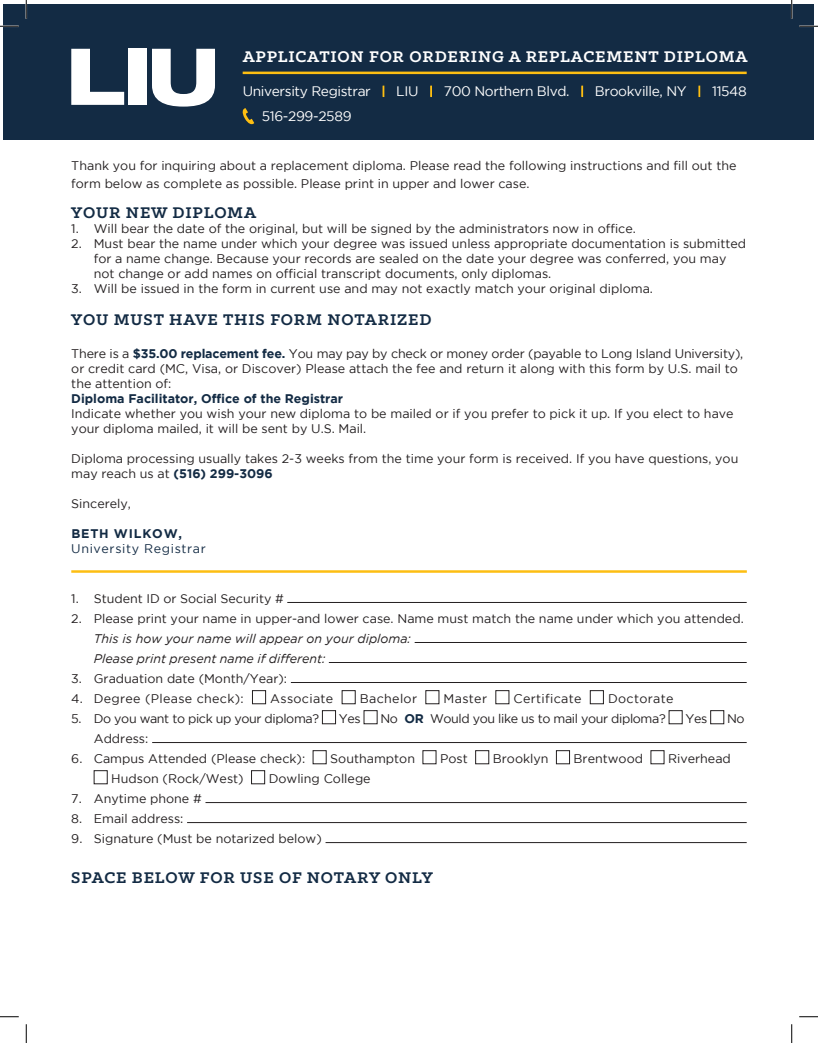
<style>
.page{position:relative;width:818px;height:1043px;background:#fff}
.page>*{position:absolute;margin:0;border:0;box-sizing:border-box;transform-origin:0 0}
.t1{font:700 17.5px "Klinic Slab";letter-spacing:.05em;color:#132b44}
.t2{font:700 17.5px "Klinic Slab";letter-spacing:.05em;color:#fff}
.t3{font:13.75px "Gotham";letter-spacing:-.025em;color:#fff}
.t4{font:12.5px/15px "Gotham";color:#231f20}
.t5{font:12.5px "Gotham";letter-spacing:-.03em;color:#231f20}
.t6{font:12.5px "Gotham";letter-spacing:.025em;color:#231f20}
.t7{font:700 12.5px "Gotham";color:#132b44}
.t8{font:12.5px "Gotham";letter-spacing:.05em;color:#132b44}
.t9{font:700 12.5px "Gotham";letter-spacing:.065em;color:#132b44}
.s1{font-size:11.25px;color:#fdbe12}
.s2{font-weight:700;color:#132b44}
.s3{font-style:italic}
</style>
<div class="page">
<hr style="left:287px;top:602px;width:459px;height:1px;background:#231f20">
<hr style="left:414px;top:642px;width:332px;height:1px;background:#231f20">
<hr style="left:329px;top:662px;width:417px;height:1px;background:#231f20">
<hr style="left:291px;top:682px;width:455px;height:1px;background:#231f20">
<div style="left:252px;top:690px;width:14px;height:14px;border:1px solid #231f20"></div>
<div style="left:342px;top:690px;width:13px;height:14px;border:1px solid #231f20"></div>
<div style="left:425px;top:690px;width:14px;height:14px;border:1px solid #231f20"></div>
<div style="left:495px;top:690px;width:14px;height:14px;border:1px solid #231f20"></div>
<div style="left:590px;top:690px;width:13px;height:14px;border:1px solid #231f20"></div>
<div style="left:322px;top:710px;width:14px;height:14px;border:1px solid #231f20"></div>
<div style="left:363px;top:710px;width:14px;height:14px;border:1px solid #231f20"></div>
<div style="left:668px;top:710px;width:14px;height:14px;border:1px solid #231f20"></div>
<div style="left:710px;top:710px;width:14px;height:14px;border:1px solid #231f20"></div>
<hr style="left:152px;top:742px;width:594px;height:1px;background:#231f20">
<div style="left:313px;top:750px;width:13px;height:14px;border:1px solid #231f20"></div>
<div style="left:422px;top:750px;width:14px;height:14px;border:1px solid #231f20"></div>
<div style="left:475px;top:750px;width:14px;height:14px;border:1px solid #231f20"></div>
<div style="left:556px;top:750px;width:14px;height:14px;border:1px solid #231f20"></div>
<div style="left:650px;top:750px;width:14px;height:14px;border:1px solid #231f20"></div>
<div style="left:94px;top:770px;width:14px;height:14px;border:1px solid #231f20"></div>
<div style="left:251px;top:770px;width:14px;height:14px;border:1px solid #231f20"></div>
<hr style="left:205px;top:802px;width:541px;height:1px;background:#231f20">
<hr style="left:187px;top:822px;width:559px;height:1px;background:#231f20">
<hr style="left:325px;top:842px;width:421px;height:1px;background:#231f20">
<div style="left:4px;top:4px;width:810px;height:136px;background:#132b44"></div>
<svg style="left:430px;top:86px;width:2px;height:11px"></svg>
<svg style="left:581px;top:86px;width:2px;height:11px"></svg>
<svg style="left:698px;top:86px;width:2px;height:11px"></svg>
<hr style="left:243px;top:72px;width:503px;height:2px;background:#fdbe12">
<svg style="left:71px;top:49px;width:53px;height:56px"></svg>
<div style="left:128px;top:49px;width:19px;height:56px;background:#fff"></div>
<svg style="left:152px;top:49px;width:63px;height:58px"></svg>
<svg style="left:242px;top:108px;width:12px;height:16px"></svg>
<hr style="left:71px;top:570px;width:675px;height:2px;background:#fdbe12">
<svg style="left:0;top:25px;width:19px;height:2px"></svg>
<svg style="left:799px;top:25px;width:19px;height:2px"></svg>
<svg style="left:0;top:1016px;width:19px;height:1px"></svg>
<svg style="left:799px;top:1016px;width:19px;height:1px"></svg>
<svg style="left:25px;top:0;width:2px;height:19px"></svg>
<svg style="left:25px;top:1024px;width:2px;height:18px"></svg>
<svg style="left:790px;top:0;width:2px;height:19px"></svg>
<svg style="left:791px;top:1024px;width:1px;height:18px"></svg>
<p class="t2" style="left:243px;top:45px;width:506px">APPLICATION FOR ORDERING A REPLACEMENT DIPLOMA</p>
<p class="t3" style="left:243px;top:84px;width:505px">University Registrar <span class="s1">|</span> LIU <span class="s1">|</span> 700 Northern Blvd. <span class="s1">|</span> Brookville, NY <span class="s1">|</span> 11548</p>
<p class="t3" style="left:262px;top:109px;width:91px">516-299-2589</p>
<p class="t4" style="left:71px;top:157px;width:666px;line-height:17.5px">Thank you for inquiring about a replacement diploma. Please read the following instructions and fill out the form below as complete as possible. Please print in upper and lower case.</p>
<p class="t1" style="left:71px;top:201px;width:186px">YOUR NEW DIPLOMA</p>
<p class="t4" style="left:71px;top:220px;width:566px">1. Will bear the date of the original, but will be signed by the administrators now in office.</p>
<p class="t4" style="left:94px;top:235px;width:654px;text-indent:-22px">2. Must bear the name under which your degree was issued unless appropriate documentation is submitted for a name change. Because your records are sealed on the date your degree was conferred, you may not change or add names on official transcript documents, only diplomas.</p>
<p class="t4" style="left:71px;top:280px;width:583px">3. Will be issued in the form in current use and may not exactly match your original diploma.</p>
<p class="t1" style="left:71px;top:308px;width:362px">YOU MUST HAVE THIS FORM NOTARIZED</p>
<p class="t4" style="left:71px;top:345px;width:673px">There is a <span class="s2">$35.00 replacement fee.</span> You may pay by check or money order (payable to Long Island University), or credit card (MC, Visa, or Discover) Please attach the fee and return it along with this form by U.S. mail to the attention of:</p>
<p class="t7" style="left:71px;top:391px;width:273px">Diploma Facilitator, Office of the Registrar</p>
<p class="t4" style="left:71px;top:405px;width:663px">Indicate whether you wish your new diploma to be mailed or if you prefer to pick it up. If you elect to have your diploma mailed, it will be sent by U.S. Mail.</p>
<p class="t4" style="left:71px;top:450px;width:668px">Diploma processing usually takes 2-3 weeks from the time your form is received. If you have questions, you may reach us at <span class="s2">(516) 299-3096</span></p>
<p class="t4" style="left:71px;top:495px;width:61px">Sincerely,</p>
<p class="t9" style="left:71px;top:526px;width:112px">BETH WILKOW,</p>
<p class="t8" style="left:71px;top:541px;width:136px">University Registrar</p>
<p class="t4" style="left:71px;top:590px;width:214px">1. Student ID or Social Security #</p>
<p class="t4" style="left:94px;top:608px;width:651px;line-height:20px;text-indent:-22px">2. Please print your name in upper-and lower case. Name must match the name under which you attended.<br><span class="s3">This is how your name will appear on your diploma:<br>Please print present name if different:</span></p>
<p class="t4" style="left:71px;top:670px;width:217px">3. Graduation date (Month/Year):</p>
<p class="t6" style="left:71px;top:691px;width:174px">4. Degree (Please check):</p>
<p class="t6" style="left:270px;top:691px;width:65px">Associate</p>
<p class="t6" style="left:360px;top:691px;width:59px">Bachelor</p>
<p class="t4" style="left:443px;top:690px;width:45px">Master</p>
<p class="t6" style="left:513px;top:691px;width:69px">Certificate</p>
<p class="t6" style="left:608px;top:691px;width:67px">Doctorate</p>
<p class="t5" style="left:71px;top:711px;width:249px">5. Do you want to pick up your diploma?</p>
<p class="t4" style="left:339px;top:710px;width:23px">Yes</p>
<p class="t5" style="left:380px;top:711px;width:287px">No <span class="s2">OR</span> Would you like us to mail your diploma?</p>
<p class="t4" style="left:685px;top:710px;width:23px">Yes</p>
<p class="t4" style="left:727px;top:710px;width:19px">No</p>
<p class="t4" style="left:94px;top:730px;width:56px">Address:</p>
<p class="t4" style="left:71px;top:750px;width:235px">6. Campus Attended (Please check):</p>
<p class="t4" style="left:330px;top:750px;width:86px">Southampton</p>
<p class="t4" style="left:440px;top:750px;width:29px">Post</p>
<p class="t4" style="left:493px;top:750px;width:57px">Brooklyn</p>
<p class="t4" style="left:573px;top:750px;width:71px">Brentwood</p>
<p class="t4" style="left:668px;top:750px;width:64px">Riverhead</p>
<p class="t4" style="left:111px;top:770px;width:134px">Hudson (Rock/West)</p>
<p class="t4" style="left:269px;top:770px;width:103px">Dowling College</p>
<p class="t4" style="left:71px;top:790px;width:132px">7. Anytime phone #</p>
<p class="t4" style="left:71px;top:810px;width:114px">8. Email address:</p>
<p class="t4" style="left:71px;top:830px;width:252px">9. Signature (Must be notarized below)</p>
<p class="t1" style="left:71px;top:866px;width:363px">SPACE BELOW FOR USE OF NOTARY ONLY</p>
</div>
